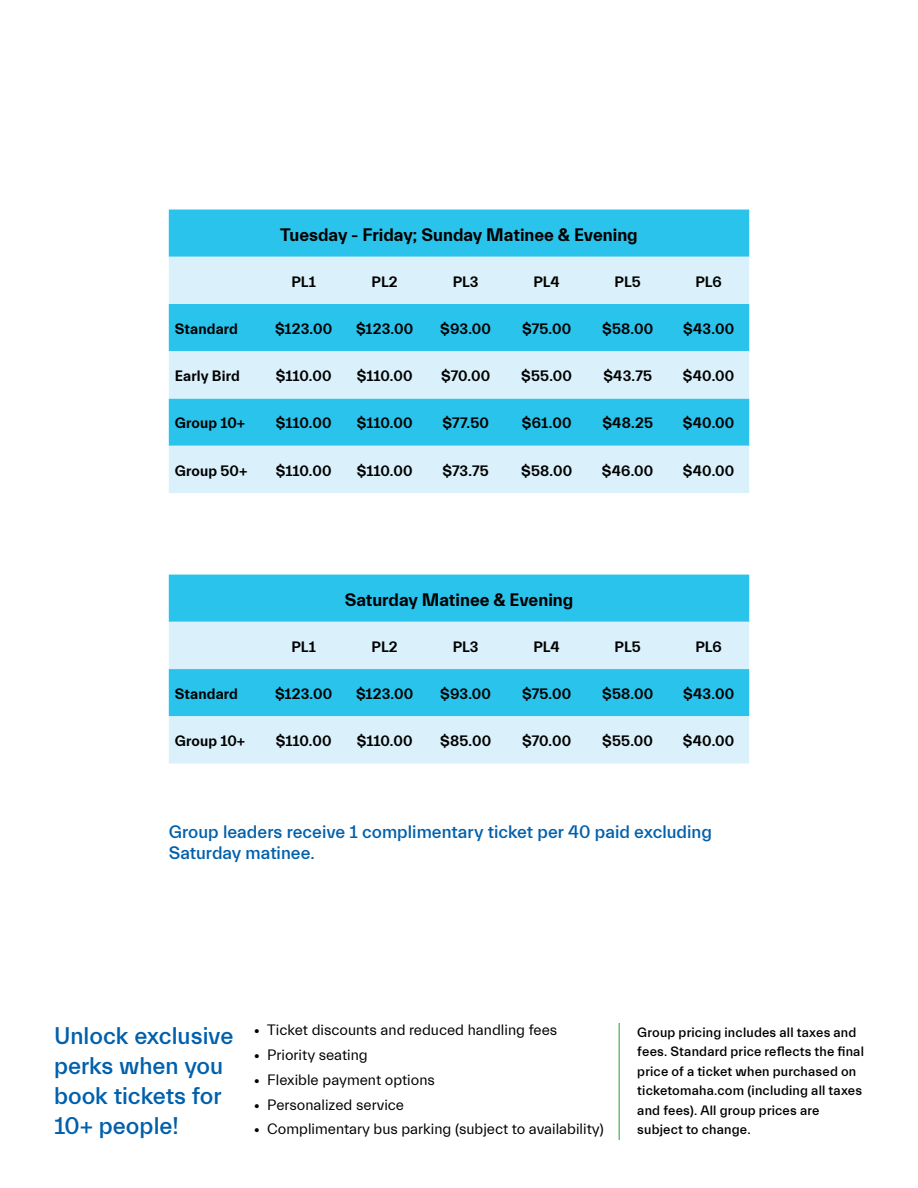
<style>
.page{position:relative;width:918px;height:1188px;background:#fff}
.page>*{position:absolute;margin:0;border:0;box-sizing:border-box;transform-origin:0 0}
.t1{font:500 24px/30px "Everett";color:#0060ac}
.t2{font:500 18px/21px "Everett";color:#0060ac}
.t3{font:700 18px "Everett";color:#000}
.t4{font:700 15px "Everett";letter-spacing:.01em;color:#000}
.t5{font:15px "Everett";color:#000}
.t6{font:500 13.5px/19.5px "Everett";letter-spacing:.015em;color:#000}
</style>
<div class="page">
<hr style="left:619px;top:1023px;width:1px;height:117px;background:#68c075">
<div style="left:169px;top:210px;width:580px;height:47px;background:#29c3ec"></div>
<svg style="left:169px;top:257px;width:580px;height:236px;background:#93def5"></svg>
<div style="left:169px;top:575px;width:580px;height:47px;background:#29c3ec"></div>
<svg style="left:169px;top:622px;width:580px;height:142px;background:#9fe1f6"></svg>
<p class="t3" style="left:280px;top:225px;width:359px">Tuesday - Friday; Sunday Matinee &amp; Evening</p>
<p class="t4" style="left:292px;top:273px;width:26px">PL1</p>
<p class="t4" style="left:372px;top:273px;width:28px">PL2</p>
<p class="t4" style="left:453px;top:273px;width:27px">PL3</p>
<p class="t4" style="left:534px;top:273px;width:28px">PL4</p>
<p class="t4" style="left:615px;top:273px;width:28px">PL5</p>
<p class="t4" style="left:696px;top:273px;width:28px">PL6</p>
<p class="t4" style="left:175px;top:323px;width:65px">Standard</p>
<p class="t4" style="left:275px;top:321px;width:59px">$123.00</p>
<p class="t4" style="left:356px;top:321px;width:59px">$123.00</p>
<p class="t4" style="left:440px;top:321px;width:52px">$93.00</p>
<p class="t4" style="left:522px;top:321px;width:51px">$75.00</p>
<p class="t4" style="left:602px;top:321px;width:53px">$58.00</p>
<p class="t4" style="left:683px;top:321px;width:53px">$43.00</p>
<p class="t4" style="left:175px;top:371px;width:67px">Early Bird</p>
<p class="t4" style="left:276px;top:368px;width:57px">$110.00</p>
<p class="t4" style="left:357px;top:368px;width:57px">$110.00</p>
<p class="t4" style="left:441px;top:368px;width:51px">$70.00</p>
<p class="t4" style="left:521px;top:368px;width:52px">$55.00</p>
<p class="t4" style="left:603px;top:368px;width:50px">$43.75</p>
<p class="t4" style="left:683px;top:368px;width:53px">$40.00</p>
<p class="t4" style="left:175px;top:415px;width:72px">Group 10+</p>
<p class="t4" style="left:276px;top:415px;width:57px">$110.00</p>
<p class="t4" style="left:357px;top:415px;width:57px">$110.00</p>
<p class="t4" style="left:442px;top:415px;width:48px">$77.50</p>
<p class="t4" style="left:522px;top:415px;width:51px">$61.00</p>
<p class="t4" style="left:602px;top:415px;width:52px">$48.25</p>
<p class="t4" style="left:683px;top:415px;width:53px">$40.00</p>
<p class="t4" style="left:175px;top:462px;width:74px">Group 50+</p>
<p class="t4" style="left:276px;top:462px;width:57px">$110.00</p>
<p class="t4" style="left:357px;top:462px;width:57px">$110.00</p>
<p class="t4" style="left:442px;top:462px;width:48px">$73.75</p>
<p class="t4" style="left:521px;top:462px;width:53px">$58.00</p>
<p class="t4" style="left:602px;top:462px;width:53px">$46.00</p>
<p class="t4" style="left:683px;top:462px;width:53px">$40.00</p>
<p class="t3" style="left:345px;top:593px;width:230px">Saturday Matinee &amp; Evening</p>
<p class="t4" style="left:292px;top:638px;width:26px">PL1</p>
<p class="t4" style="left:372px;top:638px;width:28px">PL2</p>
<p class="t4" style="left:453px;top:638px;width:27px">PL3</p>
<p class="t4" style="left:534px;top:638px;width:28px">PL4</p>
<p class="t4" style="left:615px;top:638px;width:28px">PL5</p>
<p class="t4" style="left:696px;top:638px;width:28px">PL6</p>
<p class="t4" style="left:175px;top:688px;width:65px">Standard</p>
<p class="t4" style="left:275px;top:686px;width:59px">$123.00</p>
<p class="t4" style="left:356px;top:686px;width:59px">$123.00</p>
<p class="t4" style="left:440px;top:686px;width:52px">$93.00</p>
<p class="t4" style="left:522px;top:686px;width:51px">$75.00</p>
<p class="t4" style="left:602px;top:686px;width:53px">$58.00</p>
<p class="t4" style="left:683px;top:686px;width:53px">$43.00</p>
<p class="t4" style="left:175px;top:733px;width:72px">Group 10+</p>
<p class="t4" style="left:276px;top:733px;width:57px">$110.00</p>
<p class="t4" style="left:357px;top:733px;width:57px">$110.00</p>
<p class="t4" style="left:440px;top:733px;width:53px">$85.00</p>
<p class="t4" style="left:522px;top:733px;width:51px">$70.00</p>
<p class="t4" style="left:602px;top:733px;width:52px">$55.00</p>
<p class="t4" style="left:683px;top:733px;width:53px">$40.00</p>
<p class="t2" style="left:169px;top:823px;width:545px">Group leaders receive 1 complimentary ticket per 40 paid excluding<br>Saturday matinee.</p>
<h1 class="t1" style="left:54px;top:1023px;width:181px">Unlock exclusive perks when you book tickets for<br>10+ people!</h1>
<p class="t5" style="left:254px;top:1025px;width:305px">• Ticket discounts and reduced handling fees</p>
<p class="t5" style="left:254px;top:1050px;width:116px">• Priority seating</p>
<p class="t5" style="left:254px;top:1074px;width:183px">• Flexible payment options</p>
<p class="t5" style="left:254px;top:1099px;width:152px">• Personalized service</p>
<p class="t5" style="left:254px;top:1124px;width:352px">• Complimentary bus parking (subject to availability)</p>
<p class="t6" style="left:637px;top:1023px;width:228px">Group pricing includes all taxes and fees. Standard price reflects the final price of a ticket when purchased on ticketomaha.com (including all taxes and fees). All group prices are subject to change.</p>
</div>
